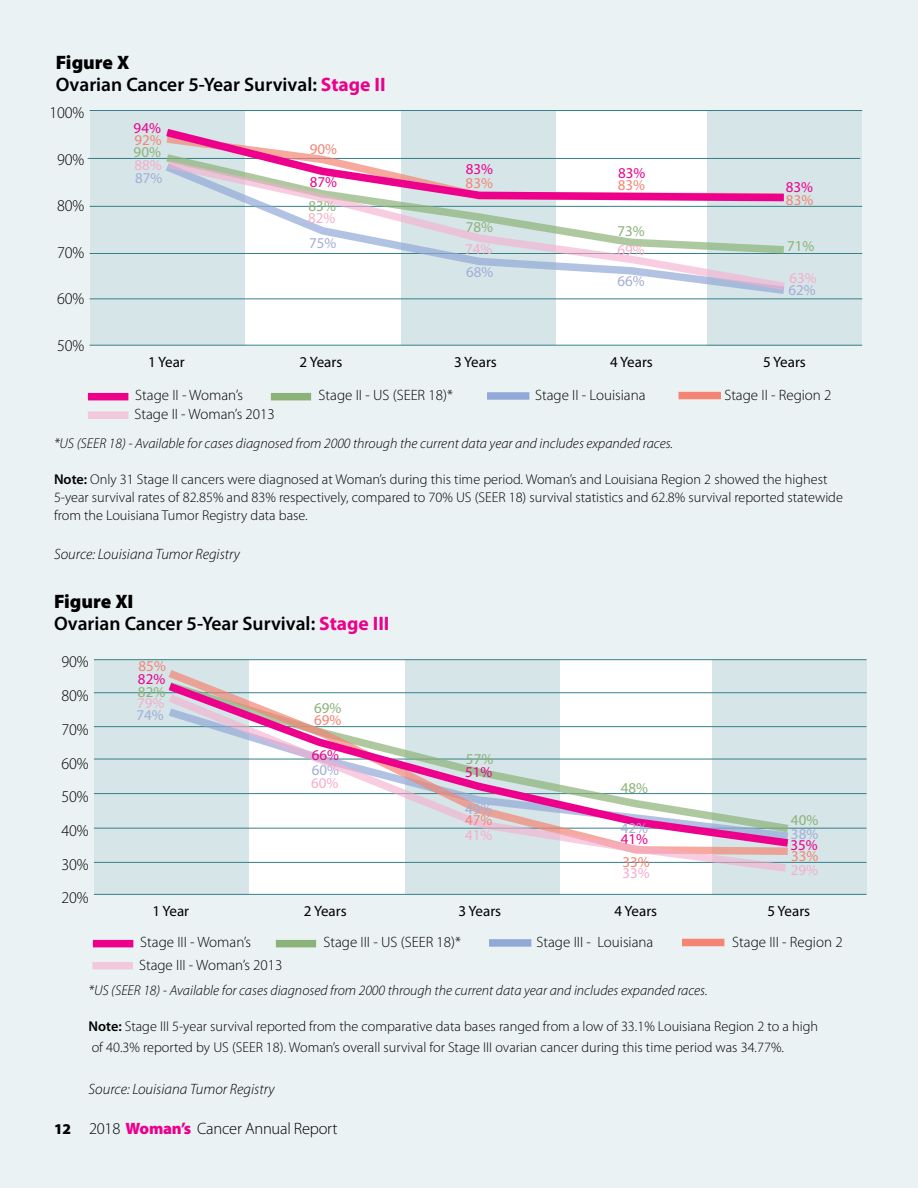
<style>
.page{position:relative;width:918px;height:1188px;background:#ebf2f3}
.page>*{position:absolute;margin:0;border:0;box-sizing:border-box;transform-origin:0 0}
.t1{font:600 19.5px/22.5px "Myriad Pro";color:#000}
.t2{font:300 16.5px/33.8px "Myriad Pro";letter-spacing:-.01em;color:#000;text-align:justify}
.t3{font:300 15px "Myriad Pro";color:#000}
.t4{font:15px "Myriad Pro";color:#000}
.t5{font:italic 300 15px "Myriad Pro";color:#000}
.t6{font:15px "Myriad Pro";color:#ec008c}
.t7{font:15px "Myriad Pro";color:#f48474}
.t8{font:15px "Myriad Pro";color:#8bb278}
.t9{font:15px "Myriad Pro";color:#a2add8}
.t10{font:15px "Myriad Pro";color:#f6adcd}
.t11{font:300 14.25px/18px "Myriad Pro";color:#000}
.t12{font:italic 300 14.25px "Myriad Pro";color:#000}
.s1{font-weight:900}
.s2{font-weight:700;color:#ec008c}
.s3{font-weight:600}
.s4{font-weight:900;font-size:15px}
.s5{font-weight:900;color:#ec008c}
</style>
<div class="page">
<div style="left:99px;top:659px;width:765px;height:235px;background:#fff;border:2px solid #fff"></div>
<div style="left:94px;top:659px;width:155px;height:235px;background:#d6e5e7"></div>
<div style="left:405px;top:659px;width:155px;height:235px;background:#d6e5e7"></div>
<div style="left:712px;top:659px;width:155px;height:236px;background:#d6e5e7"></div>
<hr style="left:94px;top:726px;width:773px;height:1px;background:#368089">
<hr style="left:94px;top:692px;width:773px;height:1px;background:#368089">
<hr style="left:94px;top:759px;width:773px;height:1px;background:#368089">
<hr style="left:94px;top:793px;width:773px;height:1px;background:#368089">
<hr style="left:94px;top:828px;width:773px;height:1px;background:#368089">
<hr style="left:94px;top:862px;width:773px;height:1px;background:#368089">
<hr style="left:94px;top:894px;width:773px;height:1px;background:#368089">
<div style="left:489px;top:939px;width:42px;height:8px;background:#92a9d7"></div>
<div style="left:93px;top:940px;width:40px;height:7px;background:#ec008c"></div>
<div style="left:276px;top:940px;width:40px;height:7px;background:#8bb278"></div>
<div style="left:682px;top:939px;width:42px;height:7px;background:#f48474"></div>
<hr style="left:94px;top:659px;width:773px;height:1px;background:#368089">
<svg style="left:160px;top:677px;width:636px;height:174px"></svg>
<div style="left:94px;top:111px;width:765px;height:234px;background:#fff;border:2px solid #fff"></div>
<div style="left:90px;top:110px;width:154px;height:235px;background:#d6e5e7"></div>
<div style="left:401px;top:110px;width:154px;height:235px;background:#d6e5e7"></div>
<div style="left:707px;top:110px;width:155px;height:235px;background:#d6e5e7"></div>
<hr style="left:90px;top:110px;width:772px;height:1px;background:#368089">
<hr style="left:90px;top:345px;width:772px;height:1px;background:#368089">
<hr style="left:88px;top:158px;width:772px;height:1px;background:#368089">
<hr style="left:90px;top:206px;width:772px;height:1px;background:#368089">
<hr style="left:90px;top:253px;width:772px;height:1px;background:#368089">
<hr style="left:90px;top:298px;width:772px;height:1px;background:#368089">
<div style="left:487px;top:392px;width:42px;height:8px;background:#92a9d7"></div>
<div style="left:88px;top:393px;width:40px;height:7px;background:#ec008c"></div>
<div style="left:271px;top:393px;width:40px;height:7px;background:#8bb278"></div>
<div style="left:679px;top:392px;width:42px;height:7px;background:#f48474"></div>
<svg style="left:166px;top:123px;width:390px;height:48px"></svg>
<svg style="left:167px;top:159px;width:619px;height:133px"></svg>
<div style="left:92px;top:962px;width:41px;height:7px;background:#f1c8dc"></div>
<svg style="left:167px;top:693px;width:620px;height:179px"></svg>
<div style="left:88px;top:411px;width:40px;height:8px;background:#f1c8dc"></div>
<h1 class="t1" style="left:56px;top:50px;width:331px"><span class="s1">Figure X<br></span>Ovarian Cancer 5-Year Survival: <span class="s2">Stage II</span></h1>
<p class="t2" style="left:50px;top:96px;width:36px">100%</p>
<p class="t2" style="left:57px;top:142px;width:29px">90%</p>
<p class="t2" style="left:57px;top:189px;width:29px">80%</p>
<p class="t2" style="left:57px;top:235px;width:29px">70%</p>
<p class="t2" style="left:57px;top:282px;width:29px">60%</p>
<p class="t2" style="left:57px;top:328px;width:29px">50%</p>
<p class="t6" style="left:134px;top:119px;width:29px">94%</p>
<p class="t9" style="left:135px;top:169px;width:29px">87%</p>
<p class="t7" style="left:135px;top:130px;width:29px">92%</p>
<p class="t8" style="left:134px;top:143px;width:29px">90%</p>
<p class="t10" style="left:134px;top:156px;width:29px">88%</p>
<p class="t7" style="left:310px;top:140px;width:29px">90%</p>
<p class="t6" style="left:310px;top:173px;width:29px">87%</p>
<p class="t8" style="left:309px;top:197px;width:29px">83%</p>
<p class="t10" style="left:308px;top:209px;width:29px">82%</p>
<p class="t9" style="left:309px;top:234px;width:29px">75%</p>
<p class="t6" style="left:466px;top:160px;width:29px">83%</p>
<p class="t7" style="left:466px;top:174px;width:29px">83%</p>
<p class="t6" style="left:618px;top:163px;width:29px">83%</p>
<p class="t7" style="left:618px;top:176px;width:29px">83%</p>
<p class="t8" style="left:466px;top:218px;width:29px">78%</p>
<p class="t8" style="left:617px;top:222px;width:29px">73%</p>
<p class="t10" style="left:465px;top:239px;width:29px">74%</p>
<p class="t10" style="left:618px;top:240px;width:29px">69%</p>
<p class="t9" style="left:466px;top:263px;width:29px">68%</p>
<p class="t9" style="left:617px;top:272px;width:29px">66%</p>
<p class="t6" style="left:786px;top:178px;width:29px">83%</p>
<p class="t7" style="left:786px;top:191px;width:29px">83%</p>
<p class="t8" style="left:787px;top:237px;width:29px">71%</p>
<p class="t10" style="left:789px;top:268px;width:29px">63%</p>
<p class="t9" style="left:789px;top:281px;width:29px">62%</p>
<p class="t4" style="left:148px;top:353px;width:38px">1 Year</p>
<p class="t4" style="left:300px;top:353px;width:44px">2 Years</p>
<p class="t4" style="left:454px;top:353px;width:44px">3 Years</p>
<p class="t4" style="left:610px;top:353px;width:44px">4 Years</p>
<p class="t4" style="left:763px;top:353px;width:44px">5 Years</p>
<p class="t3" style="left:135px;top:386px;width:109px">Stage II - Woman’s</p>
<p class="t3" style="left:319px;top:386px;width:136px">Stage II - US (SEER 18)*</p>
<p class="t3" style="left:535px;top:386px;width:112px">Stage II - Louisiana</p>
<p class="t3" style="left:724px;top:386px;width:109px">Stage II - Region 2</p>
<p class="t3" style="left:135px;top:405px;width:142px">Stage II - Woman’s 2013</p>
<p class="t12" style="left:54px;top:435px;width:621px">*US (SEER 18) - Available for cases diagnosed from 2000 through the current data year and includes expanded races.</p>
<p class="t11" style="left:54px;top:470px;width:790px"><span class="s3">Note:</span> Only 31 Stage II cancers were diagnosed at Woman’s during this time period. Woman’s and Louisiana Region 2 showed the highest<br>5-year survival rates of 82.85% and 83% respectively, compared to 70% US (SEER 18) survival statistics and 62.8% survival reported statewide from the Louisiana Tumor Registry data base.</p>
<p class="t5" style="left:54px;top:545px;width:187px">Source: Louisiana Tumor Registry</p>
<h1 class="t1" style="left:54px;top:589px;width:337px"><span class="s1">Figure XI<br></span>Ovarian Cancer 5-Year Survival: <span class="s2">Stage III</span></h1>
<p class="t2" style="left:62px;top:645px;width:29px">90% 80% 70% 60% 50% 40% 30% 20%</p>
<p class="t7" style="left:139px;top:656px;width:29px">85%</p>
<p class="t8" style="left:138px;top:682px;width:29px">82%</p>
<p class="t9" style="left:136px;top:706px;width:29px">74%</p>
<p class="t7" style="left:314px;top:710px;width:29px">69%</p>
<p class="t6" style="left:138px;top:670px;width:29px">82%</p>
<p class="t10" style="left:137px;top:694px;width:29px">79%</p>
<p class="t8" style="left:314px;top:698px;width:29px">69%</p>
<p class="t6" style="left:312px;top:745px;width:29px">66%</p>
<p class="t8" style="left:466px;top:750px;width:29px">57%</p>
<p class="t9" style="left:465px;top:799px;width:29px">49%</p>
<p class="t9" style="left:312px;top:761px;width:29px">60%</p>
<p class="t6" style="left:465px;top:763px;width:29px">51%</p>
<p class="t10" style="left:311px;top:774px;width:29px">60%</p>
<p class="t7" style="left:465px;top:811px;width:29px">47%</p>
<p class="t10" style="left:465px;top:826px;width:29px">41%</p>
<p class="t8" style="left:621px;top:779px;width:29px">48%</p>
<p class="t8" style="left:791px;top:811px;width:29px">40%</p>
<p class="t9" style="left:791px;top:825px;width:29px">38%</p>
<p class="t9" style="left:621px;top:819px;width:29px">42%</p>
<p class="t6" style="left:621px;top:829px;width:29px">41%</p>
<p class="t7" style="left:622px;top:853px;width:29px">33%</p>
<p class="t6" style="left:791px;top:836px;width:29px">35%</p>
<p class="t7" style="left:791px;top:847px;width:29px">33%</p>
<p class="t10" style="left:622px;top:864px;width:29px">33%</p>
<p class="t10" style="left:791px;top:860px;width:29px">29%</p>
<p class="t4" style="left:152px;top:902px;width:38px">1 Year</p>
<p class="t4" style="left:304px;top:902px;width:44px">2 Years</p>
<p class="t4" style="left:458px;top:902px;width:44px">3 Years</p>
<p class="t4" style="left:614px;top:902px;width:44px">4 Years</p>
<p class="t4" style="left:767px;top:902px;width:44px">5 Years</p>
<p class="t3" style="left:140px;top:933px;width:112px">Stage III - Woman’s</p>
<p class="t3" style="left:323px;top:933px;width:139px">Stage III - US (SEER 18)*</p>
<p class="t3" style="left:537px;top:933px;width:118px">Stage III - Louisiana</p>
<p class="t3" style="left:732px;top:933px;width:112px">Stage III - Region 2</p>
<p class="t3" style="left:139px;top:956px;width:145px">Stage III - Woman’s 2013</p>
<p class="t12" style="left:89px;top:981px;width:621px">*US (SEER 18) - Available for cases diagnosed from 2000 through the current data year and includes expanded races.</p>
<p class="t11" style="left:89px;top:1015px;width:731px;line-height:21px"><span class="s3">Note:</span> Stage III 5-year survival reported from the comparative data bases ranged from a low of 33.1% Louisiana Region 2 to a high of 40.3% reported by US (SEER 18). Woman’s overall survival for Stage III ovarian cancer during this time period was 34.77%.</p>
<p class="t5" style="left:89px;top:1080px;width:187px">Source: Louisiana Tumor Registry</p>
<p class="t2" style="left:54px;top:1111px;width:285px"><span class="s4">12</span> 2018 <span class="s5">Woman’s</span> Cancer Annual Report</p>
</div>
